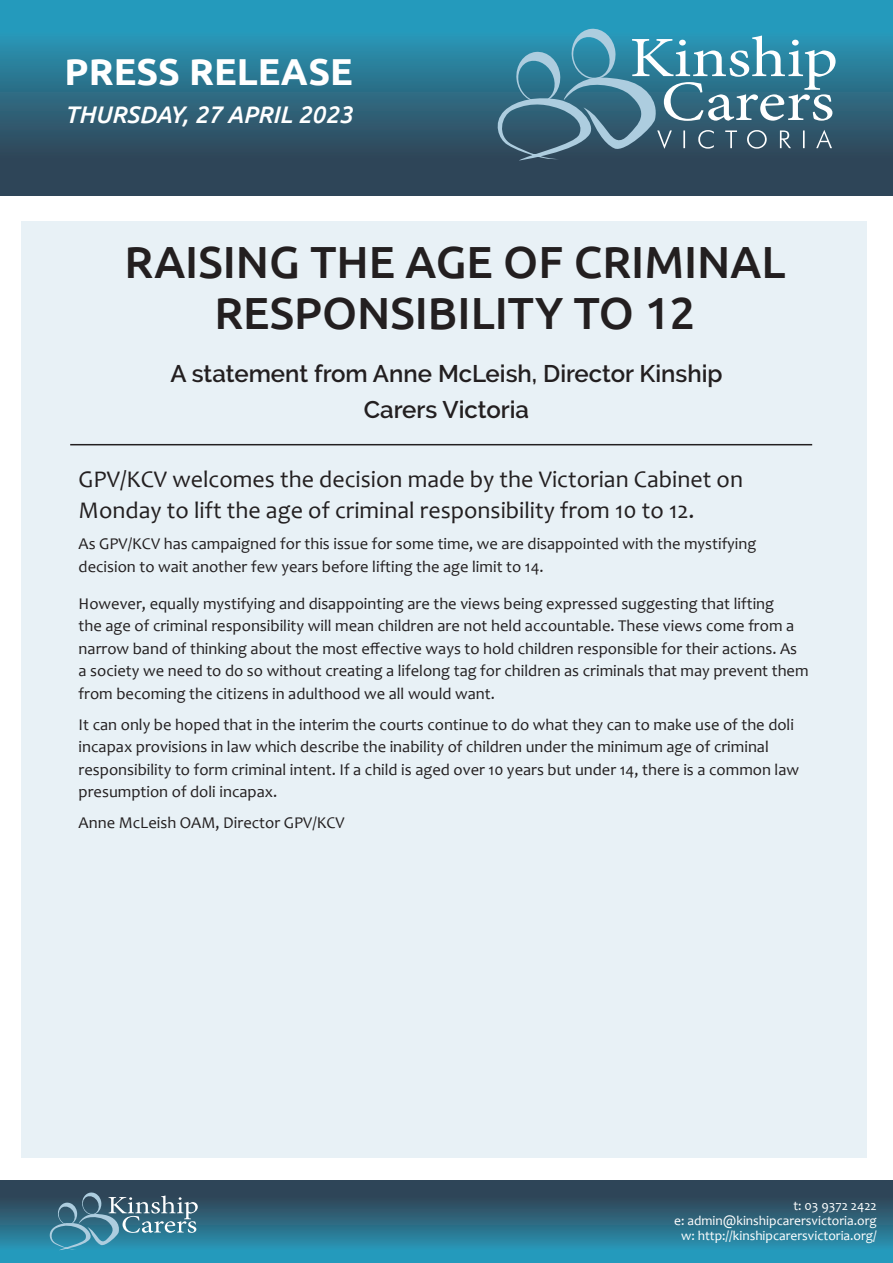
<style>
.page{position:relative;width:893px;height:1263px;background:#fff}
.page>*{position:absolute;margin:0;border:0;box-sizing:border-box;transform-origin:0 0}
.t1{font:500 45px/51px "Ubuntu";color:#231f20;text-align:center}
.t2{font:700 37.5px "Ubuntu";color:#fff}
.t3{font:24px/31.5px "Candara";color:#231f20}
.t4{font:600 24px/36px "Raleway";color:#231f20;text-align:center}
.t5{font:italic 500 24px "Ubuntu";color:#fff}
.t6{font:16.5px/22.5px "Candara";color:#231f20}
.t7{font:13.5px/15px "Candara";color:#fff;text-align:right}
</style>
<div class="page">
<div style="left:22px;top:221px;width:845px;height:936px;background:#e8f1f6"></div>
<div style="left:0;top:1180px;width:893px;height:83px;background:linear-gradient(to bottom,#323544,#26a2c5)"></div>
<svg style="left:0;top:0;width:893px;height:195px;background:#2b6c85"></svg>
<hr style="left:70px;top:444px;width:742px;height:1px;background:#231f20">
<svg style="left:492px;top:28px;width:344px;height:133px;background:#4b8399"></svg>
<svg style="left:47px;top:1192px;width:151px;height:58px;background:#497f94"></svg>
<h2 class="t2" style="left:65px;top:49px;width:290px">PRESS RELEASE</h2>
<h3 class="t5" style="left:65px;top:100px;width:289px">THURSDAY, 27 APRIL 2023</h3>
<h1 class="t1" style="left:125px;top:235px;width:662px">RAISING THE AGE OF CRIMINAL<br>RESPONSIBILITY TO 12</h1>
<h3 class="t4" style="left:170px;top:355px;width:554px">A statement from Anne McLeish, Director Kinship<br>Carers Victoria</h3>
<h3 class="t3" style="left:79px;top:463px;width:666px">GPV/KCV welcomes the decision made by the Victorian Cabinet on<br>Monday to lift the age of criminal responsibility from 10 to 12.</h3>
<p class="t6" style="left:79px;top:533px;width:679px">As GPV/KCV has campaigned for this issue for some time, we are disappointed with the mystifying decision to wait another few years before lifting the age limit to 14.</p>
<p class="t6" style="left:79px;top:592px;width:731px">However, equally mystifying and disappointing are the views being expressed suggesting that lifting<br>the age of criminal responsibility will mean children are not held accountable. These views come from a narrow band of thinking about the most effective ways to hold children responsible for their actions. As a society we need to do so without creating a lifelong tag for children as criminals that may prevent them from becoming the citizens in adulthood we all would want.</p>
<p class="t6" style="left:79px;top:713px;width:722px">It can only be hoped that in the interim the courts continue to do what they can to make use of the doli incapax provisions in law which describe the inability of children under the minimum age of criminal responsibility to form criminal intent. If a child is aged over 10 years but under 14, there is a common law presumption of doli incapax.</p>
<p class="t6" style="left:79px;top:811px;width:268px">Anne McLeish OAM, Director GPV/KCV</p>
<p class="t7" style="left:674px;top:1198px;width:204px">t: 03 9372 2422<br>e: admin@kinshipcarersvictoria.org w: http://kinshipcarersvictoria.org/</p>
</div>
